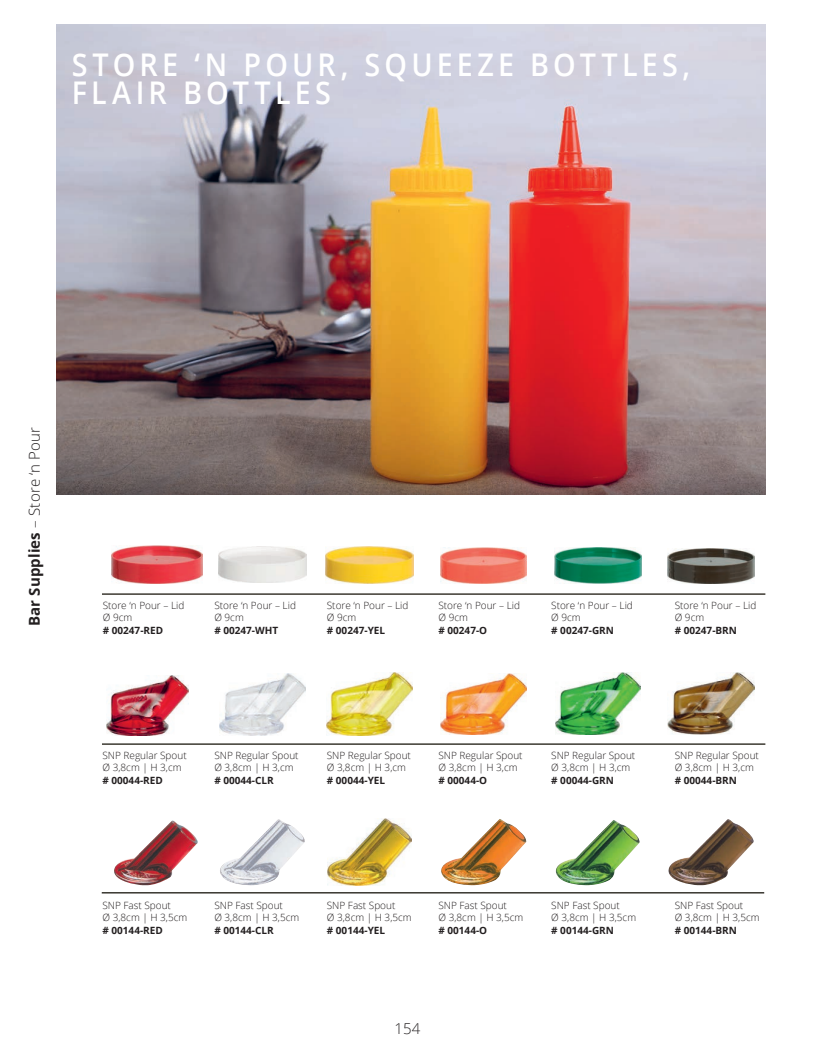
<style>
.page{position:relative;width:815px;height:1053px;background:#fff}
.page>*{position:absolute;margin:0;border:0;box-sizing:border-box;transform-origin:0 0}
.t1{font:600 31.25px/27.5px "Open Sans";letter-spacing:.145em;color:#fff;scale:.92 1}
.t2{font:300 15px "Open Sans";letter-spacing:.01em;color:#231f20}
.t3{font:300 10px/12.5px "Open Sans";color:#231f20}
.t4{font:700 10px "Open Sans";color:#231f20}
.s1{font-weight:700}
</style>
<div class="page">
<hr style="left:102px;top:892px;width:662px;height:1px;background:#110e06">
<hr style="left:102px;top:593px;width:663px;height:1px;background:#151208">
<hr style="left:102px;top:743px;width:663px;height:1px;background:#151208">
<img style="left:218px;top:546px;width:89px;height:36px">
<img style="left:325px;top:546px;width:89px;height:38px">
<img style="left:441px;top:547px;width:86px;height:37px">
<img style="left:668px;top:548px;width:86px;height:36px">
<img style="left:554px;top:547px;width:87px;height:37px">
<img style="left:111px;top:545px;width:92px;height:39px">
<img style="left:114px;top:820px;width:84px;height:65px">
<img style="left:328px;top:818px;width:83px;height:67px">
<img style="left:441px;top:819px;width:85px;height:66px">
<img style="left:220px;top:819px;width:85px;height:66px">
<img style="left:668px;top:819px;width:86px;height:66px">
<img style="left:556px;top:820px;width:84px;height:65px">
<img style="left:219px;top:673px;width:87px;height:62px">
<img style="left:327px;top:672px;width:85px;height:63px">
<img style="left:441px;top:673px;width:86px;height:61px">
<img style="left:668px;top:672px;width:86px;height:62px">
<img style="left:555px;top:672px;width:86px;height:62px">
<img style="left:107px;top:675px;width:81px;height:60px">
<img style="left:57px;top:24px;width:708px;height:470px">
<h1 class="t1" style="left:72px;top:50px;width:674px">STORE ‘N POUR, SQUEEZE BOTTLES,<br>FLAIR BOTTLES</h1>
<h2 class="t2" style="left:24px;top:626px;width:200px;rotate:-90deg"><span class="s1">Bar Supplies</span> – Store ‘n Pour</h2>
<p class="t3" style="left:103px;top:598px;width:83px">Store ‘n Pour – Lid<br>Ø 9cm</p>
<p class="t4" style="left:103px;top:623px;width:62px"># 00247-RED</p>
<p class="t3" style="left:214px;top:598px;width:83px">Store ‘n Pour – Lid<br>Ø 9cm</p>
<p class="t4" style="left:214px;top:623px;width:65px"># 00247-WHT</p>
<p class="t3" style="left:327px;top:598px;width:83px">Store ‘n Pour – Lid<br>Ø 9cm</p>
<p class="t4" style="left:327px;top:623px;width:60px"># 00247-YEL</p>
<p class="t3" style="left:438px;top:598px;width:83px">Store ‘n Pour – Lid<br>Ø 9cm</p>
<p class="t4" style="left:438px;top:623px;width:50px"># 00247-O</p>
<p class="t3" style="left:551px;top:598px;width:83px">Store ‘n Pour – Lid<br>Ø 9cm</p>
<p class="t4" style="left:551px;top:623px;width:64px"># 00247-GRN</p>
<p class="t3" style="left:675px;top:598px;width:83px">Store ‘n Pour – Lid<br>Ø 9cm</p>
<p class="t4" style="left:675px;top:623px;width:64px"># 00247-BRN</p>
<p class="t3" style="left:102px;top:748px;width:86px">SNP Regular Spout<br>Ø 3,8cm | H 3,cm</p>
<p class="t4" style="left:102px;top:773px;width:62px"># 00044-RED</p>
<p class="t3" style="left:214px;top:748px;width:86px">SNP Regular Spout<br>Ø 3,8cm | H 3,cm</p>
<p class="t4" style="left:214px;top:773px;width:61px"># 00044-CLR</p>
<p class="t3" style="left:327px;top:748px;width:86px">SNP Regular Spout<br>Ø 3,8cm | H 3,cm</p>
<p class="t4" style="left:327px;top:773px;width:60px"># 00044-YEL</p>
<p class="t3" style="left:438px;top:748px;width:86px">SNP Regular Spout<br>Ø 3,8cm | H 3,cm</p>
<p class="t4" style="left:438px;top:773px;width:50px"># 00044-O</p>
<p class="t3" style="left:551px;top:748px;width:86px">SNP Regular Spout<br>Ø 3,8cm | H 3,cm</p>
<p class="t4" style="left:551px;top:773px;width:64px"># 00044-GRN</p>
<p class="t3" style="left:675px;top:748px;width:86px">SNP Regular Spout<br>Ø 3,8cm | H 3,cm</p>
<p class="t4" style="left:675px;top:773px;width:64px"># 00044-BRN</p>
<p class="t3" style="left:102px;top:898px;width:86px">SNP Fast Spout<br>Ø 3,8cm | H 3,5cm</p>
<p class="t4" style="left:102px;top:922px;width:62px"># 00144-RED</p>
<p class="t3" style="left:214px;top:898px;width:86px">SNP Fast Spout<br>Ø 3,8cm | H 3,5cm</p>
<p class="t4" style="left:214px;top:922px;width:61px"># 00144-CLR</p>
<p class="t3" style="left:327px;top:898px;width:86px">SNP Fast Spout<br>Ø 3,8cm | H 3,5cm</p>
<p class="t4" style="left:327px;top:922px;width:60px"># 00144-YEL</p>
<p class="t3" style="left:438px;top:898px;width:86px">SNP Fast Spout<br>Ø 3,8cm | H 3,5cm</p>
<p class="t4" style="left:438px;top:922px;width:50px"># 00144-O</p>
<p class="t3" style="left:551px;top:898px;width:86px">SNP Fast Spout<br>Ø 3,8cm | H 3,5cm</p>
<p class="t4" style="left:551px;top:922px;width:64px"># 00144-GRN</p>
<h2 class="t2" style="left:395px;top:1017px;width:27px">154</h2>
<p class="t3" style="left:675px;top:898px;width:86px">SNP Fast Spout<br>Ø 3,8cm | H 3,5cm</p>
<p class="t4" style="left:675px;top:922px;width:64px"># 00144-BRN</p>
</div>
